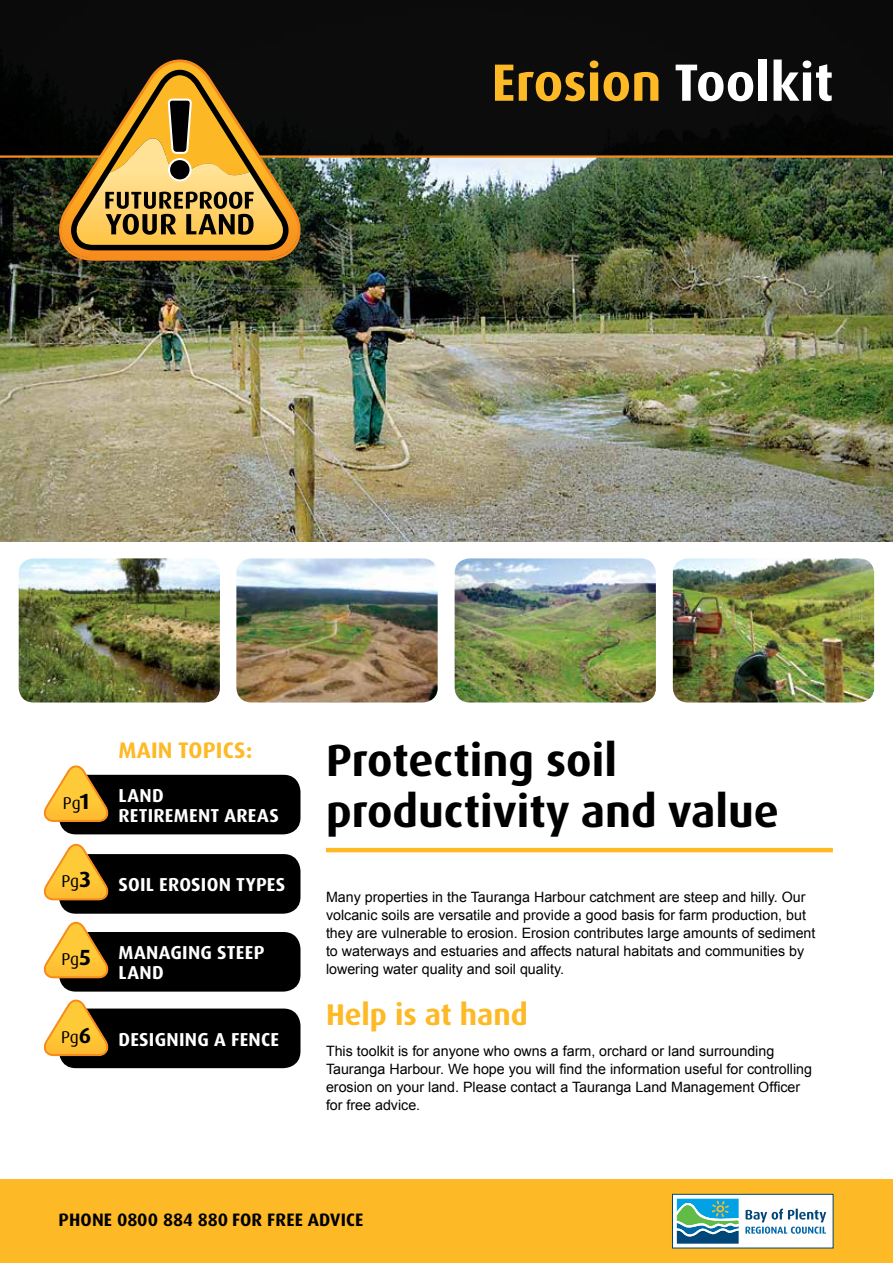
<style>
.page{position:relative;width:893px;height:1263px;background:#fff}
.page>*{position:absolute;margin:0;border:0;box-sizing:border-box;transform-origin:0 0}
.t1{font:700 52.5px "Dax Pro";color:#fdb926}
.t2{font:700 45px/51px "Dax Pro";color:#000}
.t3{font:700 30px "Dax Pro";color:#fdb926}
.t4{font:700 22.5px "Dax Pro";letter-spacing:.01em;color:#fdb926}
.t5{font:700 18.75px/19.5px "Dax Pro";letter-spacing:.015em;color:#fff}
.t6{font:700 18px "Dax Pro";letter-spacing:.01em;color:#000}
.t7{font:17.1px "Dax Pro";color:#000}
.t8{font:14.25px/18px "Arial";color:#000}
.s1{color:#fff}
.s2{font-weight:700;font-size:21.9px}
.s3{font-weight:400;font-size:17.1px;color:#000}
.s4{font-size:21.9px;color:#000}
</style>
<div class="page">
<div style="left:0;top:1179px;width:893px;height:84px;background:#fdb926"></div>
<div style="left:672px;top:1194px;width:161px;height:54px;background:#fff"></div>
<div style="left:672px;top:1194px;width:161px;height:54px;border:1px solid #004678"></div>
<svg style="left:677px;top:1199px;width:62px;height:45px;background:#479daa"></svg>
<svg style="left:745px;top:1208px;width:81px;height:26px"></svg>
<img style="left:0;top:158px;width:893px;height:383px">
<hr style="left:326px;top:848px;width:507px;height:4px;background:#fdb926">
<div style="left:0;top:0;width:893px;height:155px;background:#0b0b0b"></div>
<hr style="left:0;top:155px;width:893px;height:3px;background:#f68b1e">
<svg style="left:59px;top:117px;width:242px;height:144px"></svg>
<svg style="left:70px;top:60px;width:220px;height:190px"></svg>
<img style="left:673px;top:558px;width:201px;height:144px">
<img style="left:19px;top:558px;width:201px;height:144px">
<img style="left:455px;top:558px;width:201px;height:144px">
<img style="left:236px;top:558px;width:202px;height:144px">
<div style="left:59px;top:775px;width:241px;height:59px;background:#000;border-radius:17px"></div>
<div style="left:59px;top:854px;width:241px;height:60px;background:#000;border-radius:17px"></div>
<div style="left:59px;top:932px;width:241px;height:59px;background:#000;border-radius:17px"></div>
<div style="left:59px;top:1008px;width:241px;height:60px;background:#000;border-radius:17px"></div>
<svg style="left:43px;top:765px;width:67px;height:57px"></svg>
<svg style="left:43px;top:843px;width:67px;height:58px"></svg>
<svg style="left:43px;top:921px;width:66px;height:58px"></svg>
<svg style="left:43px;top:999px;width:67px;height:58px"></svg>
<h1 class="t1" style="left:492px;top:49px;width:343px">EROSION <span class="s1">TOOLKIT</span></h1>
<p class="t7" style="left:63px;top:792px;width:28px">Pg<span class="s2">1</span></p>
<h3 class="t4" style="left:119px;top:735px;width:135px">MAIN TOPICS:</h3>
<h2 class="t2" style="left:326px;top:735px;width:454px">PROTECTING SOIL<br>PRODUCTIVITY AND VALUE</h2>
<h3 class="t5" style="left:119px;top:786px;width:162px">LAN D<br>RETIREME NT AREAS</h3>
<p class="t7" style="left:61px;top:870px;width:31px">Pg<span class="s2">3</span></p>
<h3 class="t5" style="left:119px;top:875px;width:168px">SOIL EROSION TYPES</h3>
<p class="t7" style="left:61px;top:948px;width:31px">Pg<span class="s2">5</span></p>
<h3 class="t5" style="left:119px;top:943px;width:147px">MANAGING STEE P<br>LAND</h3>
<h3 class="t5" style="left:61px;top:1029px;width:218px"><span class="s3">Pg</span><span class="s4">6</span> DESIGNING A FENCE</h3>
<p class="t8" style="left:326px;top:888px;width:491px">Many properties in the Tauranga Harbour catchment are steep and hilly. Our volcanic soils are versatile and provide a good basis for farm production, but they are vulnerable to erosion. Erosion contributes large amounts of sediment to waterways and estuaries and affects natural habitats and communities by lowering water quality and soil quality.</p>
<h3 class="t3" style="left:326px;top:995px;width:204px">HELP IS AT HAND</h3>
<p class="t8" style="left:326px;top:1042px;width:488px">This toolkit is for anyone who owns a farm, orchard or land surrounding Tauranga Harbour. We hope you will find the information useful for controlling erosion on your land. Please contact a Tauranga Land Management Officer for free advice.</p>
<p class="t6" style="left:59px;top:1208px;width:306px">PHONE 0800 884 880 FOR FREE ADVICE</p>
</div>
